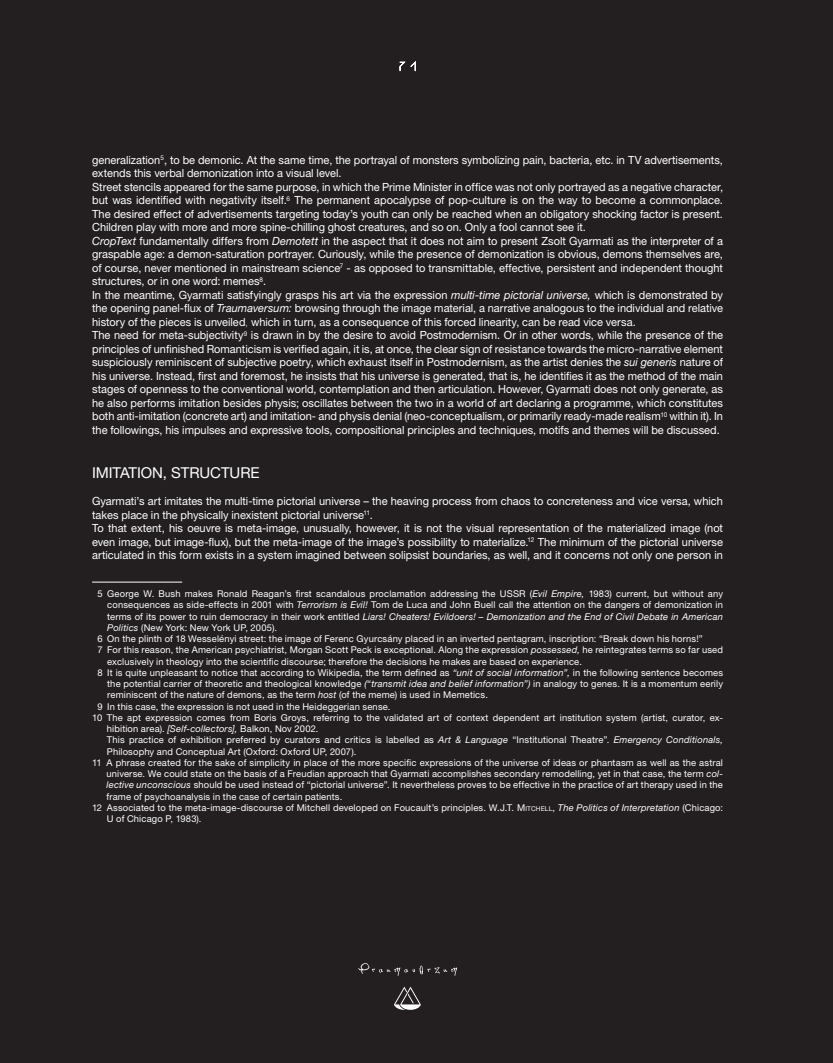
<style>
.page{position:relative;width:833px;height:1063px;background:#231f20}
.page>*{position:absolute;margin:0;border:0;box-sizing:border-box;transform-origin:0 0}
.t1{font:15px "Helvetica Neue LT Pro";color:#fff}
.t2{font:11.25px/13.5px "Helvetica Neue LT Pro";color:#fff}
.t3{font:9.38px "Helvetica Neue LT Pro";letter-spacing:.015em;color:#fff}
.t4{font:italic 9.38px "Helvetica Neue LT Pro";letter-spacing:.02em;color:#fff}
.s1{font-style:italic}
.s2{font-weight:100}
.s3{font-style:normal}
.s4{font-style:inherit}
.s5{font-size:6.5px}
</style>
<div class="page">
<svg style="left:358px;top:963px;width:99px;height:13px"></svg>
<svg style="left:394px;top:987px;width:27px;height:23px"></svg>
<svg style="left:399px;top:61px;width:17px;height:10px"></svg>
<hr style="left:92px;top:582px;width:90px;height:1px;background:#fff">
<p class="t2" style="left:92px;top:153px;width:632px">generalization<sup>5</sup>, to be demonic. At the same time, the portrayal of monsters symbolizing pain, bacteria, etc. in TV advertisements, extends this verbal demonization into a visual level.<br>Street stencils appeared for the same purpose, in which the Prime Minister in office was not only portrayed as a negative character, but was identified with negativity itself.<sup>6</sup> The permanent apocalypse of pop-culture is on the way to become a commonplace.<br>The desired effect of advertisements targeting today’s youth can only be reached when an obligatory shocking factor is present.<br>Children play with more and more spine-chilling ghost creatures, and so on. Only a fool cannot see it.<br><span class="s1">CropText</span> fundamentally differs from <span class="s1">Demotett</span> in the aspect that it does not aim to present Zsolt Gyarmati as the interpreter of a graspable age: a demon-saturation portrayer. Curiously, while the presence of demonization is obvious, demons themselves are, of course, never mentioned in mainstream science<sup>7</sup> - as opposed to transmittable, effective, persistent and independent thought structures, or in one word: memes<sup>8</sup>.<br>In the meantime, Gyarmati satisfyingly grasps his art via the expression <span class="s1">multi-time pictorial universe,</span> which is demonstrated by the opening panel-flux of <span class="s1">Traumaversum:</span> browsing through the image material, a narrative analogous to the individual and relative history of the pieces is unveiled<span class="s2">,</span> which in turn, as a consequence of this forced linearity, can be read vice versa.<br>The need for meta-subjectivity<sup>9</sup> is drawn in by the desire to avoid Postmodernism. Or in other words, while the presence of the principles of unfinished Romanticism is verified again, it is, at once, the clear sign of resistance towards the micro-narrative element suspiciously reminiscent of subjective poetry, which exhaust itself in Postmodernism, as the artist denies the <span class="s1">sui generis</span> nature of his universe. Instead, first and foremost, he insists that his universe is generated, that is, he identifies it as the method of the main stages of openness to the conventional world, contemplation and then articulation. However, Gyarmati does not only generate, as he also performs imitation besides physis; oscillates between the two in a world of art declaring a programme, which constitutes both anti-imitation (concrete art) and imitation- and physis denial (neo-conceptualism, or primarily ready-made realism<sup>10</sup> within it). In the followings, his impulses and expressive tools, compositional principles and techniques, motifs and themes will be discussed.</p>
<h1 class="t1" style="left:92px;top:464px;width:13px">Imitation</h1>
<h1 class="t1" style="left:163px;top:464px;width:20px">, structure</h1>
<p class="t2" style="left:92px;top:494px;width:632px">Gyarmati’s art imitates the multi-time pictorial universe – the heaving process from chaos to concreteness and vice versa, which takes place in the physically inexistent pictorial universe<sup>11</sup>.<br>To that extent, his oeuvre is meta-image, unusually, however, it is not the visual representation of the materialized image (not even image, but image-flux), but the meta-image of the image’s possibility to materialize.<sup>12</sup> The minimum of the pictorial universe articulated in this form exists in a system imagined between solipsist boundaries, as well, and it concerns not only one person in</p>
<p class="t3" style="left:97px;top:588px;width:627px">5 George W. Bush makes Ronald Reagan’s first scandalous proclamation addressing the USSR (<span class="s1">Evil Empire,</span> 1983) current, but without any</p>
<p class="t3" style="left:107px;top:599px;width:617px">consequences as side-effects in 2001 with <span class="s1">Terrorism is Evil!</span> Tom de Luca and John Buell call the attention on the dangers of demonization in</p>
<p class="t4" style="left:107px;top:611px;width:617px"><span class="s3">terms of its power to ruin democracy in their work entitled</span> Liars! Cheaters! Evildoers! – Demonization and the End of Civil Debate in American</p>
<p class="t3" style="left:107px;top:622px;width:171px"><span class="s1">Politics</span> (New York: New York UP, 2005).</p>
<p class="t3" style="left:97px;top:633px;width:607px">6 On the plinth of 18 Wesselényi street: the image of Ferenc Gyurcsány placed in an inverted pentagram, inscription: “Break down his horns!”</p>
<p class="t3" style="left:97px;top:644px;width:627px">7 For this reason, the American psychiatrist, Morgan Scott Peck is exceptional. Along the expression <span class="s1">possessed,</span> he reintegrates terms so far used</p>
<p class="t3" style="left:107px;top:656px;width:476px">exclusively in theology into the scientific discourse; therefore the decisions he makes are based on experience.</p>
<p class="t3" style="left:97px;top:667px;width:627px">8 It is quite unpleasant to notice that according to Wikipedia, the term defined as <span class="s1">“unit of social information”,</span> in the following sentence becomes</p>
<p class="t3" style="left:107px;top:678px;width:617px">the potential carrier of theoretic and theological knowledge <span class="s1">(“transmit idea and belief information”)</span> in analogy to genes. It is a momentum eerily</p>
<p class="t3" style="left:107px;top:689px;width:382px">reminiscent of the nature of demons, as the term <span class="s1">host</span> (of the meme) is used in Memetics.</p>
<p class="t3" style="left:97px;top:701px;width:295px">9 In this case, the expression is not used in the Heideggerian sense.</p>
<p class="t3" style="left:92px;top:712px;width:632px">10 The apt expression comes from Boris Groys, referring to the validated art of context dependent art institution system (artist, curator, ex-</p>
<p class="t3" style="left:107px;top:723px;width:213px">hibition area). <span class="s1">[Self-collectors],</span> Balkon, Nov 2002.</p>
<p class="t3" style="left:107px;top:734px;width:617px">This practice of exhibition preferred by curators and critics is labelled as <span class="s1">Art &amp; Language</span> “Institutional Theatre”. <span class="s1">Emergency Conditionals,</span></p>
<p class="t3" style="left:107px;top:746px;width:251px">Philosophy and Conceptual Art (Oxford: Oxford UP, 2007).</p>
<p class="t3" style="left:92px;top:757px;width:632px">11 A phrase created for the sake of simplicity in place of the more specific expressions of the universe of ideas or phantasm as well as the astral</p>
<p class="t3" style="left:106px;top:768px;width:618px">universe. We could state on the basis of a Freudian approach that Gyarmati accomplishes secondary remodelling, yet in that case, the term <span class="s1">col-</span></p>
<p class="t3" style="left:106px;top:779px;width:618px"><span class="s1">lective unconscious</span> should be used instead of “pictorial universe”. It nevertheless proves to be effective in the practice of art therapy used in the</p>
<p class="t3" style="left:106px;top:791px;width:237px">frame of psychoanalysis in the case of certain patients.</p>
<p class="t3" style="left:92px;top:802px;width:632px">12 Associated to the meta-image-discourse of Mitchell developed on Foucault’s principles. W.J.T. <span class="s4">M</span><span class="s5">itchell</span>, <span class="s1">The Politics of Interpretation</span> (Chicago:</p>
<p class="t3" style="left:107px;top:813px;width:96px">U of Chicago P, 1983).</p>
</div>
